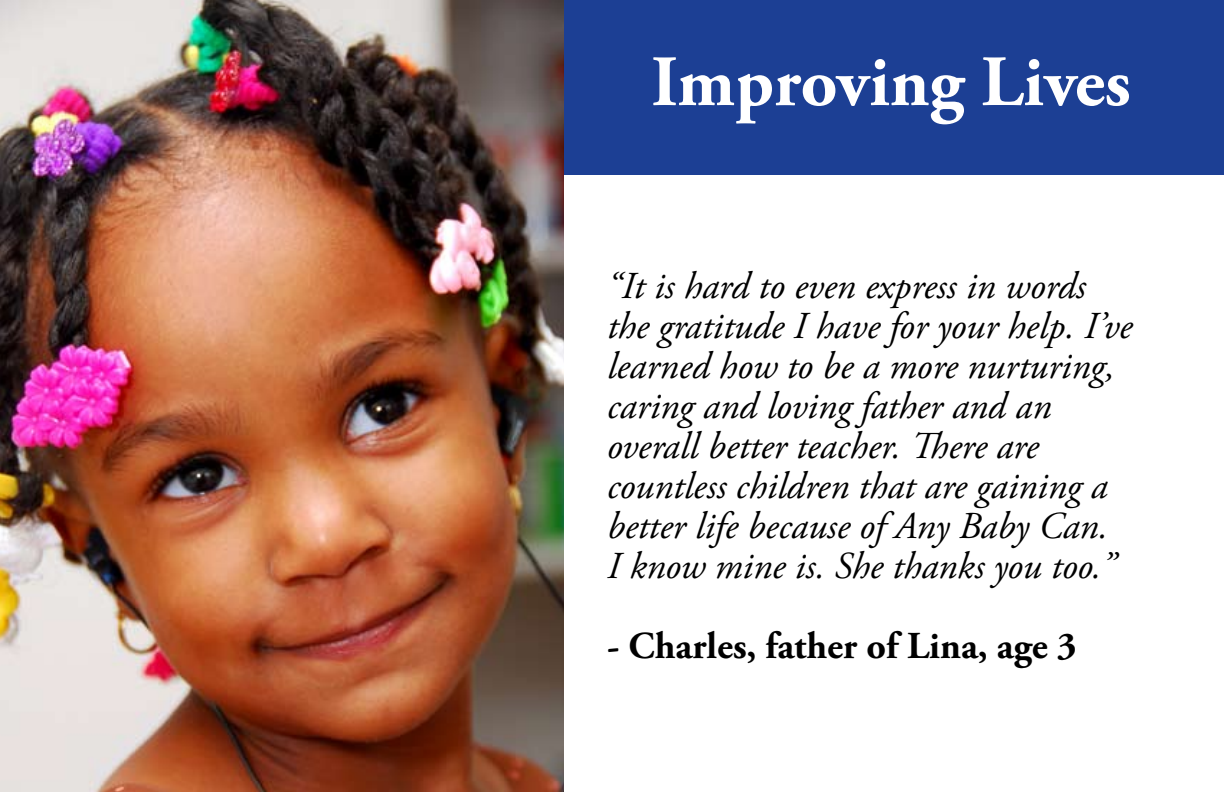
<style>
.page{position:relative;width:1224px;height:792px;background:#fff}
.page>*{position:absolute;margin:0;border:0;box-sizing:border-box;transform-origin:0 0}
.t1{font:700 72px "Adobe Garamond Pro";color:#fff}
.t2{font:italic 38px/40px "Adobe Garamond Pro";color:#000}
.t3{font:700 38px "Adobe Garamond Pro";color:#000}
</style>
<div class="page">
<div style="left:0;top:0;width:1224px;height:175px;background:#1c3f94"></div>
<img style="left:0;top:0;width:564px;height:792px">
<h1 class="t1" style="left:651px;top:40px;width:481px">Improving Lives</h1>
<p class="t2" style="left:607px;top:267px;width:527px">“It is hard to even express in words the gratitude I have for your help. I’ve learned how to be a more nurturing, caring and loving father and an overall better teacher. There are countless children that are gaining a better life because of Any Baby Can.<br>I know mine is. She thanks you too.”</p>
<p class="t3" style="left:607px;top:624px;width:471px">- Charles, father of Lina, age 3</p>
</div>
